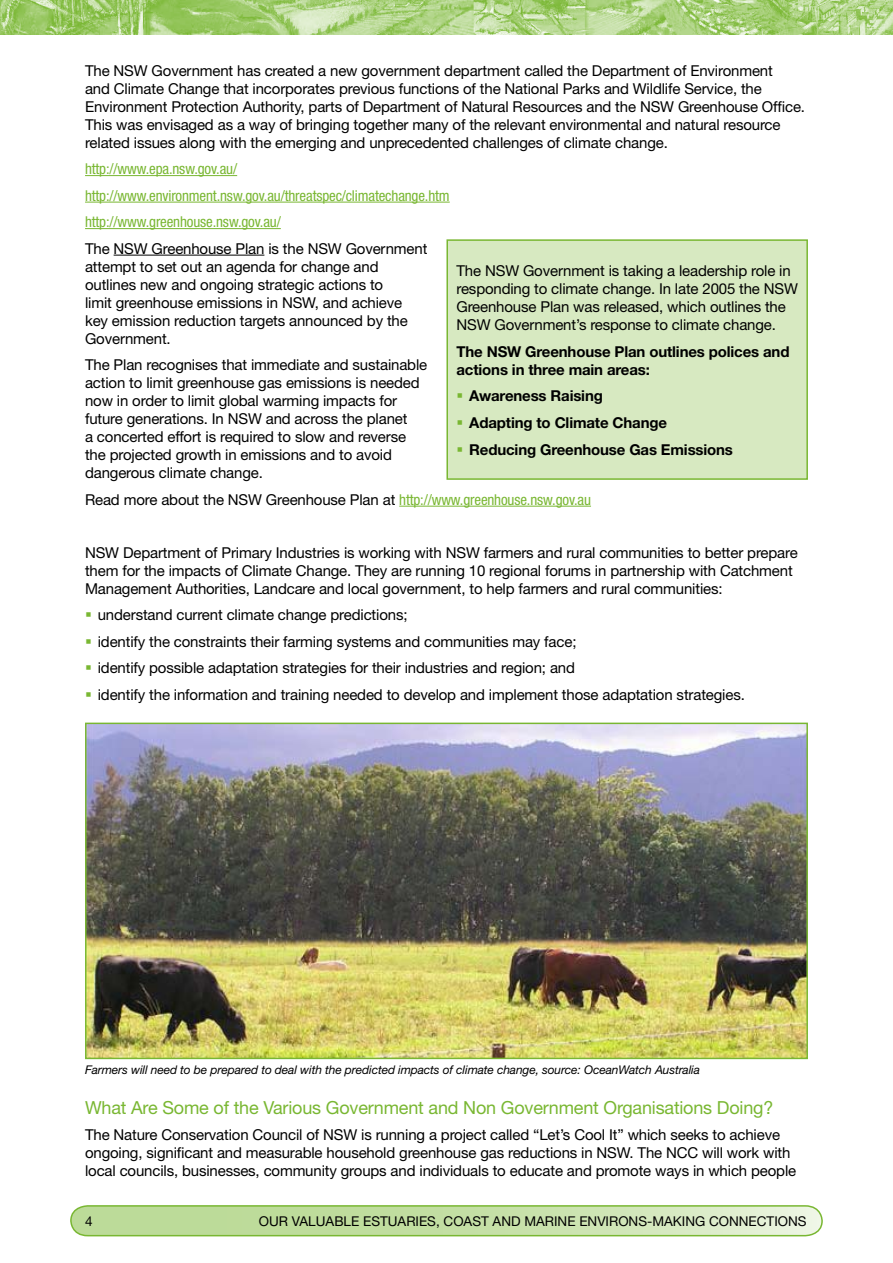
<style>
.page{position:relative;width:893px;height:1263px;background:#fff}
.page>*{position:absolute;margin:0;border:0;box-sizing:border-box;transform-origin:0 0}
.t1{font:18px "Helvetica Neue";letter-spacing:-.01em;color:#79b732}
.t2{font:15px/18px "Helvetica Neue";letter-spacing:-.01em;color:#000}
.t3{font:700 15px/18px "Helvetica Neue";letter-spacing:-.01em;color:#000}
.t4{font:condensed 15px/26.5px "Helvetica Neue";letter-spacing:-.01em;color:#79b732}
.t5{font:13.5px "Helvetica Neue";color:#000}
.t6{font:italic 12px "Helvetica Neue";letter-spacing:-.01em;color:#000}
.s1{font-stretch:condensed;color:#79b732}
.s2{color:#79b732}
</style>
<div class="page">
<svg style="left:70px;top:1205px;width:753px;height:32px"></svg>
<img style="left:0;top:0;width:893px;height:34px">
<hr style="left:85px;top:175px;width:152px;height:1px;background:#79b732">
<hr style="left:85px;top:202px;width:365px;height:1px;background:#79b732">
<hr style="left:85px;top:228px;width:196px;height:1px;background:#79b732">
<hr style="left:114px;top:255px;width:150px;height:1px;background:#000">
<hr style="left:399px;top:506px;width:192px;height:1px;background:#79b732">
<img style="left:88px;top:726px;width:717px;height:330px">
<div style="left:85px;top:723px;width:723px;height:336px;border:2px solid #79b732"></div>
<div style="left:447px;top:240px;width:360px;height:239px;background:#d7e9c1"></div>
<div style="left:446px;top:239px;width:362px;height:241px;border:2px solid #79b732"></div>
<p class="t2" style="left:85px;top:61px;width:721px">The NSW Government has created a new government department called the Department of Environment<br>and Climate Change that incorporates previous functions of the National Parks and Wildlife Service, the Environment Protection Authority, parts of Department of Natural Resources and the NSW Greenhouse Office.<br>This was envisaged as a way of bringing together many of the relevant environmental and natural resource related issues along with the emerging and unprecedented challenges of climate change.</p>
<p class="t4" style="left:85px;top:155px;width:366px">http://www.epa.nsw.gov.au/ http://www.environment.nsw.gov.au/threatspec/climatechange.htm http://www.greenhouse.nsw.gov.au/</p>
<p class="t2" style="left:85px;top:239px;width:344px">The NSW Greenhouse Plan is the NSW Government attempt to set out an agenda for change and outlines new and ongoing strategic actions to<br>limit greenhouse emissions in NSW, and achieve key emission reduction targets announced by the Government.</p>
<p class="t2" style="left:85px;top:356px;width:344px">The Plan recognises that immediate and sustainable action to limit greenhouse gas emissions is needed now in order to limit global warming impacts for future generations. In NSW and across the planet<br>a concerted effort is required to slow and reverse the projected growth in emissions and to avoid dangerous climate change.</p>
<p class="t2" style="left:85px;top:490px;width:507px">Read more about the NSW Greenhouse Plan at <span class="s1">http://www.greenhouse.nsw.gov.au</span></p>
<p class="t2" style="left:85px;top:543px;width:714px">NSW Department of Primary Industries is working with NSW farmers and rural communities to better prepare them for the impacts of Climate Change. They are running 10 regional forums in partnership with Catchment<br>Management Authorities, Landcare and local government, to help farmers and rural communities:</p>
<p class="t2" style="left:85px;top:606px;width:324px"><span class="s2">▪</span> understand current climate change predictions;</p>
<p class="t2" style="left:85px;top:632px;width:493px"><span class="s2">▪</span> identify the constraints their farming systems and communities may face;</p>
<p class="t2" style="left:85px;top:659px;width:491px"><span class="s2">▪</span> identify possible adaptation strategies for their industries and region; and</p>
<p class="t2" style="left:85px;top:685px;width:661px"><span class="s2">▪</span> identify the information and training needed to develop and implement those adaptation strategies.</p>
<p class="t2" style="left:456px;top:262px;width:343px">The NSW Government is taking a leadership role in responding to climate change. In late 2005 the NSW Greenhouse Plan was released, which outlines the NSW Government’s response to climate change.</p>
<p class="t3" style="left:456px;top:342px;width:334px">The NSW Greenhouse Plan outlines polices and actions in three main areas:</p>
<p class="t3" style="left:456px;top:387px;width:148px"><span class="s2">▪</span> Awareness Raising</p>
<p class="t3" style="left:456px;top:413px;width:212px"><span class="s2">▪</span> Adapting to Climate Change</p>
<p class="t3" style="left:456px;top:440px;width:278px"><span class="s2">▪</span> Reducing Greenhouse Gas Emissions</p>
<p class="t6" style="left:85px;top:1063px;width:616px">Farmers will need to be prepared to deal with the predicted impacts of climate change, source: OceanWatch Australia</p>
<p class="t1" style="left:85px;top:1097px;width:690px">What Are Some of the Various Government and Non Government Organisations Doing?</p>
<p class="t2" style="left:85px;top:1126px;width:713px">The Nature Conservation Council of NSW is running a project called “Let’s Cool It” which seeks to achieve ongoing, significant and measurable household greenhouse gas reductions in NSW. The NCC will work with local councils, businesses, community groups and individuals to educate and promote ways in which people</p>
<p class="t5" style="left:85px;top:1213px;width:9px">4</p>
<p class="t5" style="left:259px;top:1213px;width:549px">OUR VALUABLE ESTUARIES, COAST AND MARINE ENVIRONS-MAKING CONNECTIONS</p>
</div>
